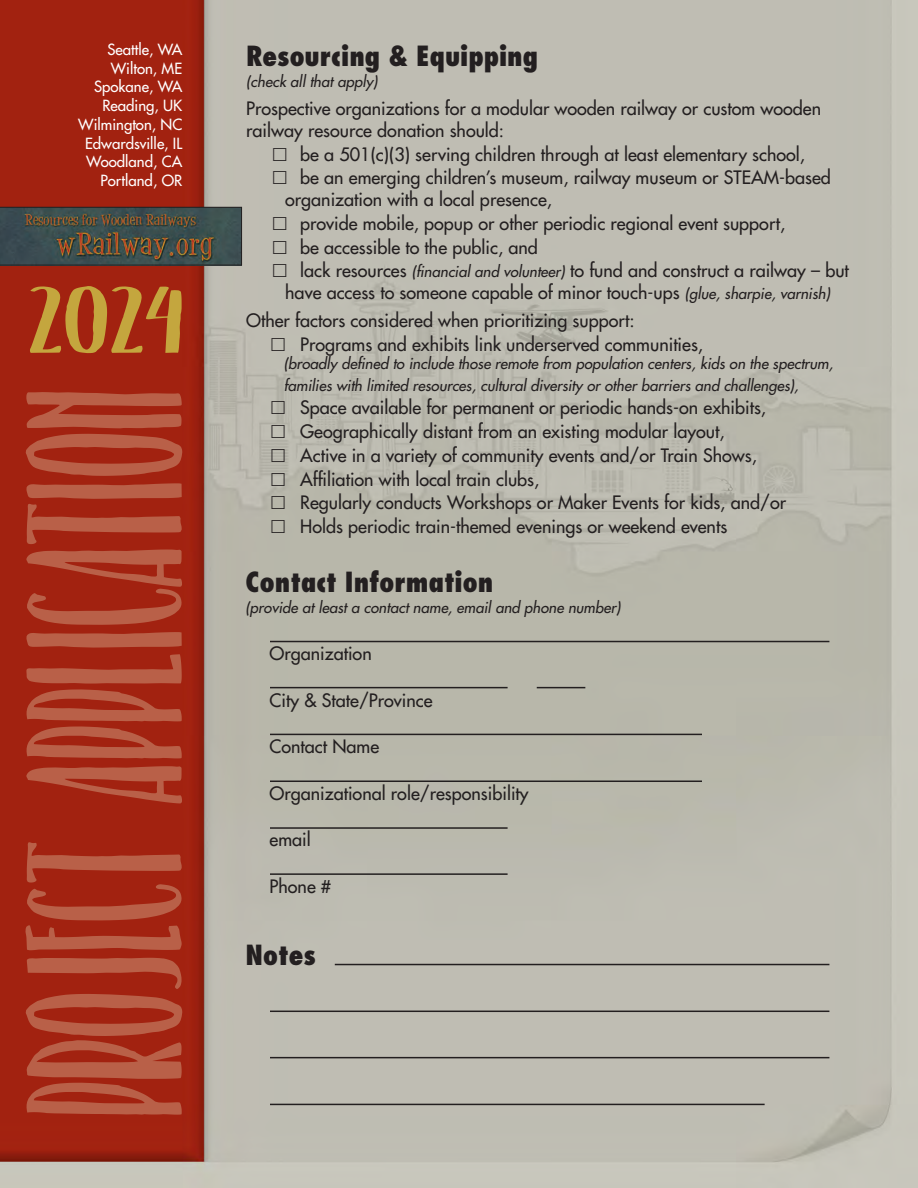
<style>
.page{position:relative;width:918px;height:1188px;background:#fff}
.page>*{position:absolute;margin:0;border:0;box-sizing:border-box;transform-origin:0 0}
.t1{font:168px "Belacu";letter-spacing:.01em;color:#b96048;scale:.93 1}
.t2{font:72px "Belacu";color:#c4a63e;scale:2.15 1}
.body_text{font:800 27px "Fujiyama";color:#231f20}
.body_text-2{font:18px/21.6px "Fujiyama 2";color:#231f20}
.body_text-3{font:italic 15px/21.6px "Fujiyama 2";color:#231f20}
.body_text-4{font:15px "Fujiyama 2";color:#fff}
.s1{font-style:italic;font-size:15px}
</style>
<div class="page">
<img style="left:0;top:0;width:918px;height:1188px">
<svg style="left:0;top:207px;width:242px;height:58px;background:#454d47"></svg>
<hr style="left:270px;top:641px;width:559px;height:1px;background:#231f20">
<hr style="left:537px;top:687px;width:48px;height:1px;background:#231f20">
<hr style="left:270px;top:734px;width:432px;height:1px;background:#231f20">
<hr style="left:270px;top:781px;width:432px;height:1px;background:#231f20">
<hr style="left:270px;top:827px;width:238px;height:2px;background:#231f20">
<hr style="left:270px;top:873px;width:238px;height:2px;background:#231f20">
<hr style="left:335px;top:964px;width:494px;height:1px;background:#231f20">
<hr style="left:270px;top:1011px;width:559px;height:1px;background:#231f20">
<hr style="left:270px;top:1057px;width:559px;height:1px;background:#231f20">
<hr style="left:270px;top:1104px;width:495px;height:1px;background:#231f20">
<hr style="left:270px;top:687px;width:238px;height:1px;background:#231f20">
<svg style="left:273px;top:147px;width:13px;height:14px"></svg>
<svg style="left:273px;top:171px;width:13px;height:13px"></svg>
<svg style="left:273px;top:217px;width:13px;height:13px"></svg>
<svg style="left:273px;top:240px;width:13px;height:14px"></svg>
<svg style="left:273px;top:264px;width:13px;height:13px"></svg>
<svg style="left:272px;top:338px;width:13px;height:13px"></svg>
<svg style="left:272px;top:401px;width:13px;height:13px"></svg>
<svg style="left:272px;top:425px;width:13px;height:13px"></svg>
<svg style="left:272px;top:449px;width:13px;height:13px"></svg>
<svg style="left:272px;top:472px;width:13px;height:14px"></svg>
<svg style="left:272px;top:496px;width:13px;height:13px"></svg>
<svg style="left:272px;top:520px;width:13px;height:13px"></svg>
<p class="body_text-4" style="left:108px;top:40px;width:76px">Seattle, WA</p>
<p class="body_text-4" style="left:111px;top:58px;width:73px">Wilton, ME</p>
<p class="body_text-4" style="left:94px;top:77px;width:90px">Spokane, WA</p>
<p class="body_text-4" style="left:102px;top:96px;width:81px">Reading, UK</p>
<p class="body_text-4" style="left:78px;top:115px;width:105px">Wilmington, NC</p>
<p class="body_text-4" style="left:85px;top:133px;width:99px">Edwardsville, IL</p>
<p class="body_text-4" style="left:86px;top:152px;width:98px">Woodland, CA</p>
<p class="body_text-4" style="left:100px;top:171px;width:83px">Portland, OR</p>
<p class="t2" style="left:28px;top:286px;width:74px">2024</p>
<p class="t1" style="left:25px;top:1117px;width:783px;rotate:-90deg">Project Application</p>
<p class="body_text" style="left:246px;top:39px;width:293px">Resourcing &amp; Equipping</p>
<p class="body_text-3" style="left:246px;top:71px;width:133px">(check all that apply)</p>
<p class="body_text-2" style="left:246px;top:98px;width:576px">Prospective organizations for a modular wooden railway or custom wooden railway resource donation should:</p>
<p class="body_text-2" style="left:300px;top:143px;width:506px">be a 501(c)(3) serving children through at least elementary school,</p>
<p class="body_text-2" style="left:285px;top:167px;width:547px;text-indent:15px">be an emerging children’s museum, railway museum or STEAM-based organization with a local presence,</p>
<p class="body_text-2" style="left:300px;top:212px;width:486px">provide mobile, popup or other periodic regional event support,</p>
<p class="body_text-2" style="left:300px;top:236px;width:239px">be accessible to the public, and</p>
<p class="body_text-2" style="left:285px;top:260px;width:565px;text-indent:15px">lack resources <span class="s1">(financial and volunteer)</span> to fund and construct a railway – but have access to someone capable of minor touch-ups <span class="s1">(glue, sharpie, varnish)</span></p>
<p class="body_text-2" style="left:246px;top:310px;width:390px">Other factors considered when prioritizing support:</p>
<p class="body_text-2" style="left:300px;top:333px;width:404px">Programs and exhibits link underserved communities,</p>
<p class="body_text-3" style="left:284px;top:353px;width:551px">(broadly defined to include those remote from population centers, kids on the spectrum, families with limited resources, cultural diversity or other barriers and challenges),</p>
<p class="body_text-2" style="left:300px;top:397px;width:467px">Space available for permanent or periodic hands-on exhibits,</p>
<p class="body_text-2" style="left:300px;top:421px;width:426px">Geographically distant from an existing modular layout,</p>
<p class="body_text-2" style="left:300px;top:444px;width:458px">Active in a variety of community events and/or Train Shows,</p>
<p class="body_text-2" style="left:300px;top:468px;width:241px">Affiliation with local train clubs,</p>
<p class="body_text-2" style="left:300px;top:492px;width:487px">Regularly conducts Workshops or Maker Events for kids, and/or</p>
<p class="body_text-2" style="left:300px;top:516px;width:429px">Holds periodic train-themed evenings or weekend events</p>
<p class="body_text" style="left:246px;top:564px;width:249px">Contact Information</p>
<p class="body_text-3" style="left:246px;top:596px;width:376px">(provide at least a contact name, email and phone number)</p>
<p class="body_text-2" style="left:270px;top:642px;width:104px">Organization</p>
<p class="body_text-2" style="left:270px;top:689px;width:165px">City &amp; State/Province</p>
<p class="body_text-2" style="left:270px;top:736px;width:111px">Contact Name</p>
<p class="body_text-2" style="left:270px;top:782px;width:261px">Organizational role/responsibility</p>
<p class="body_text-2" style="left:270px;top:829px;width:43px">email</p>
<p class="body_text-2" style="left:270px;top:876px;width:63px">Phone #</p>
<p class="body_text" style="left:246px;top:937px;width:72px">Notes</p>
</div>
